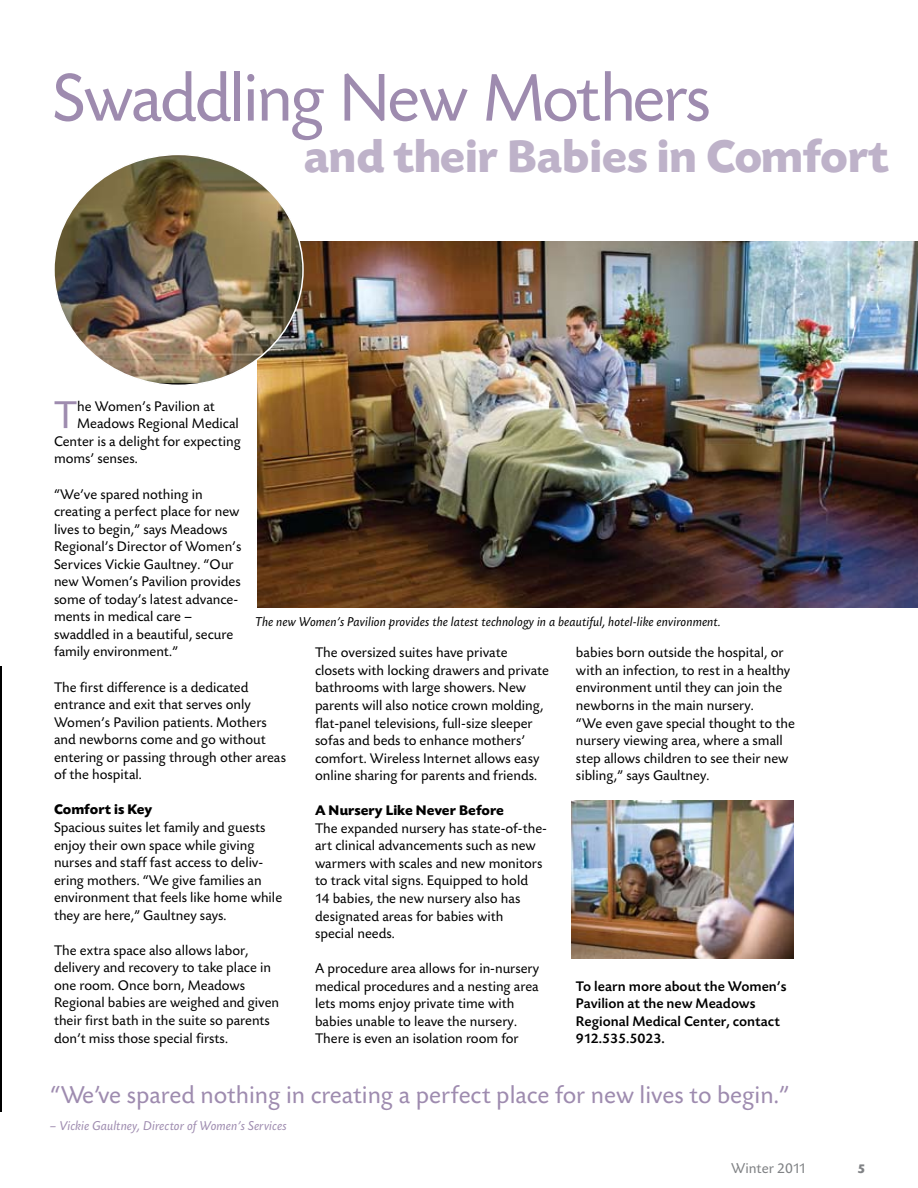
<style>
.page{position:relative;width:918px;height:1188px;background:#fff}
.page>*{position:absolute;margin:0;border:0;box-sizing:border-box;transform-origin:0 0}
.t1{font:70.5px "Today BEF";letter-spacing:-.035em;color:#9e8baf}
.t2{font:700 48px "Today BEF";letter-spacing:-.01em;color:#beb2c9}
.t3{font:40.8px "Today BEF";color:#9e8baf}
.t4{font:25.5px "Today BEF";color:#9e8baf}
.t5{font:15px "Today BEF";color:#808285}
.t6{font:14.7px/17.5px "Today BEF";color:#000}
.t7{font:500 14.7px/17.5px "Today BEF";color:#000}
.t8{font:700 14.7px "Today BEF";color:#000}
.t9{font:italic 13.5px "Today BEF";color:#000}
.t10{font:italic 13.5px "Today BEF";color:#9e8baf}
.t11{font:700 13.5px "Today BEF";color:#808285}
</style>
<div class="page">
<img style="left:258px;top:241px;width:660px;height:367px">
<img style="left:56px;top:157px;width:247px;height:226px">
<hr style="left:0;top:666px;width:1px;height:445px;background:#000">
<img style="left:571px;top:801px;width:223px;height:157px">
<h1 class="t1" style="left:53px;top:60px;width:660px">Swaddling New Mothers</h1>
<h2 class="t2" style="left:304px;top:130px;width:587px">and their Babies in Comfort</h2>
<h3 class="t3" style="left:54px;top:394px;width:25px">T</h3>
<p class="t6" style="left:77px;top:398px;width:139px">he Women’s Pavilion at</p>
<p class="t6" style="left:77px;top:415px;width:163px">Meadows Regional Medical</p>
<p class="t6" style="left:54px;top:433px;width:188px">Center is a delight for expecting</p>
<p class="t6" style="left:54px;top:450px;width:85px">moms’ senses.</p>
<p class="t6" style="left:54px;top:486px;width:189px">“We’ve spared nothing in creating a perfect place for new lives to begin,” says Meadows<br>Regional’s Director of Women’s<br>Services Vickie Gaultney. “Our new Women’s Pavilion provides some of today’s latest advance&shy;ments in medical care – swaddled in a beautiful, secure family environment.”</p>
<p class="t6" style="left:54px;top:679px;width:234px">The first difference is a dedicated entrance and exit that serves only<br>Women’s Pavilion patients. Mothers and newborns come and go without entering or passing through other areas of the hospital.</p>
<p class="t8" style="left:54px;top:802px;width:100px">Comfort is Key</p>
<p class="t6" style="left:54px;top:819px;width:230px">Spacious suites let family and guests enjoy their own space while giving nurses and staff fast access to deliv&shy;ering mothers. “We give families an environment that feels like home while they are here,” Gaultney says.</p>
<p class="t6" style="left:54px;top:942px;width:227px">The extra space also allows labor, delivery and recovery to take place in one room. Once born, Meadows Regional babies are weighed and given their first bath in the suite so parents don’t miss those special firsts.</p>
<p class="t9" style="left:256px;top:615px;width:467px">The new Women’s Pavilion provides the latest technology in a beautiful, hotel-like environment.</p>
<p class="t6" style="left:315px;top:644px;width:235px">The oversized suites have private closets with locking drawers and private bathrooms with large showers. New parents will also notice crown molding, flat-panel televisions, full-size sleeper sofas and beds to enhance mothers’ comfort. Wireless Internet allows easy online sharing for parents and friends.</p>
<p class="t8" style="left:315px;top:803px;width:190px">A Nursery Like Never Before</p>
<p class="t6" style="left:315px;top:820px;width:234px">The expanded nursery has state-of-the&shy;art clinical advancements such as new warmers with scales and new monitors to track vital signs. Equipped to hold<br>14 babies, the new nursery also has designated areas for babies with<br>special needs.</p>
<p class="t6" style="left:315px;top:960px;width:226px">A procedure area allows for in-nursery medical procedures and a nesting area lets moms enjoy private time with babies unable to leave the nursery.<br>There is even an isolation room for</p>
<p class="t6" style="left:576px;top:644px;width:220px">babies born outside the hospital, or with an infection, to rest in a healthy environment until they can join the newborns in the main nursery.<br>“We even gave special thought to the nursery viewing area, where a small step allows children to see their new sibling,” says Gaultney.</p>
<p class="t7" style="left:576px;top:978px;width:212px">To learn more about the Women’s<br>Pavilion at the new Meadows<br>Regional Medical Center, contact<br>912.535.5023.</p>
<h3 class="t4" style="left:50px;top:1081px;width:741px">“We’ve spared nothing in creating a perfect place for new lives to begin.”</h3>
<p class="t10" style="left:50px;top:1119px;width:238px">– Vickie Gaultney, Director of Women’s Services</p>
<p class="t5" style="left:731px;top:1161px;width:77px">Winter 2011</p>
<p class="t11" style="left:858px;top:1161px;width:9px">5</p>
</div>
